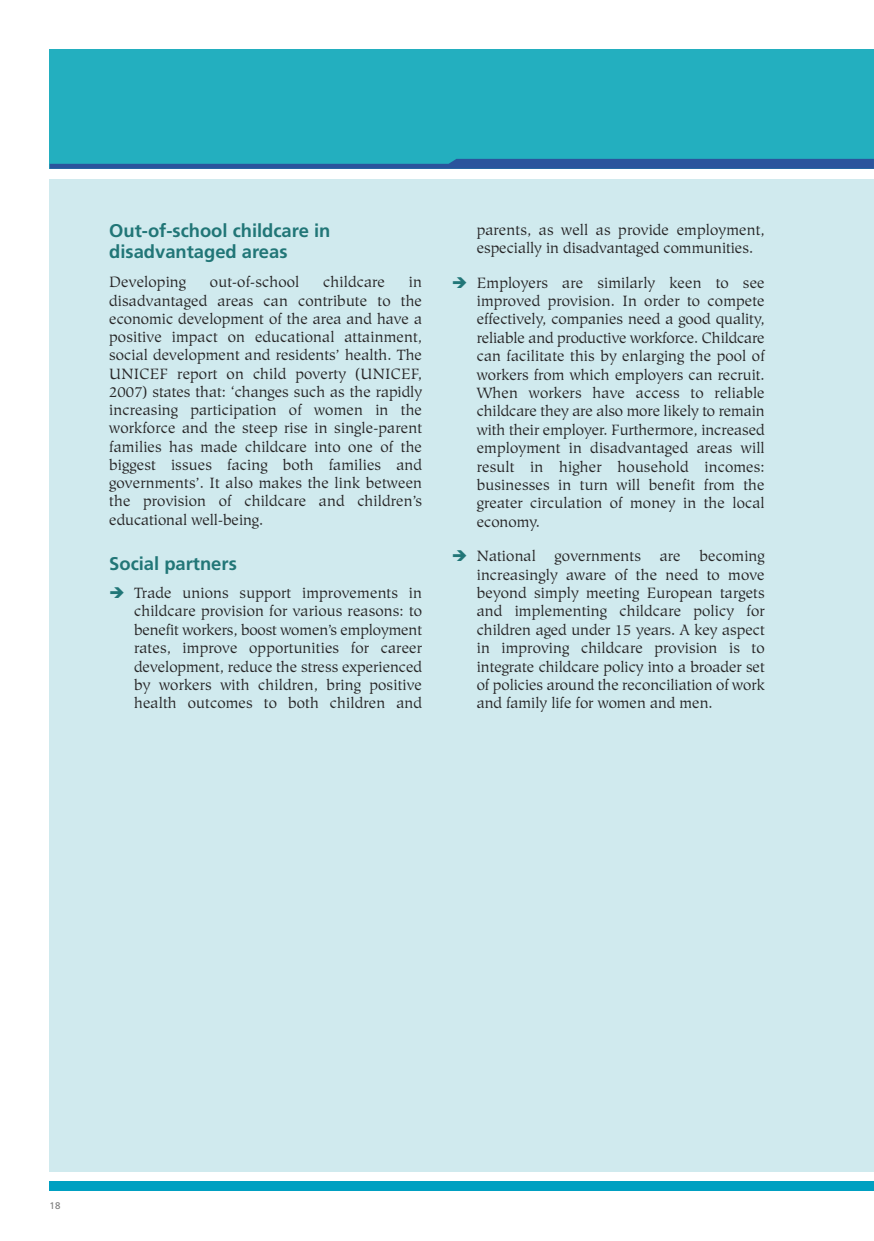
<style>
.page{position:relative;width:874px;height:1241px;background:#fff}
.page>*{position:absolute;margin:0;border:0;box-sizing:border-box;transform-origin:0 0}
.t1{font:700 18.38px/21px "Frutiger";color:#217677}
.t2{font:14.88px/18.4px "Hiroshige";letter-spacing:.01em;color:#272627;text-align:justify}
.t3{font:9.62px "Frutiger";color:#7d7d7d}
</style>
<div class="page">
<div style="left:50px;top:50px;width:823px;height:119px;background:#23afbf"></div>
<div style="left:50px;top:1181px;width:823px;height:10px;background:#00a0c1"></div>
<svg style="left:50px;top:159px;width:823px;height:10px"></svg>
<div style="left:50px;top:179px;width:823px;height:992px;background:#d0eaee"></div>
<hr style="left:873px;top:223px;width:1px;height:948px;background:#f1f9fa">
<p class="t1" style="left:109px;top:222px;width:222px">Out-of-school childcare in disadvantaged areas</p>
<p class="t2" style="left:109px;top:274px;width:78px">Developing</p>
<p class="t2" style="left:210px;top:274px;width:91px">out-of-school</p>
<p class="t2" style="left:323px;top:274px;width:63px">childcare</p>
<p class="t2" style="left:109px;top:274px;width:314px;text-indent:299px">in disadvantaged areas can contribute to the economic development of the area and have a positive impact on educational attainment, social development and residents’ health. The UNICEF report on child poverty (UNICEF, 2007) states that: ‘changes such as the rapidly increasing participation of women in the workforce and the steep rise in single-parent families has made childcare into one of the biggest issues facing both families and governments’. It also makes the link between the provision of childcare and children’s educational well-being.</p>
<p class="t1" style="left:109px;top:554px;width:129px">Social partners</p>
<p class="t2" style="left:134px;top:585px;width:289px">Trade unions support improvements in childcare provision for various reasons: to benefit workers, boost women’s employment rates, improve opportunities for career development, reduce the stress experienced by workers with children, bring positive health outcomes to both children and</p>
<p class="t2" style="left:476px;top:222px;width:289px">parents, as well as provide employment, especially in disadvantaged communities.</p>
<p class="t2" style="left:476px;top:275px;width:289px">Employers are similarly keen to see improved provision. In order to compete effectively, companies need a good quality, reliable and productive workforce. Childcare can facilitate this by enlarging the pool of workers from which employers can recruit.<br>When workers have access to reliable childcare they are also more likely to remain with their employer. Furthermore, increased employment in disadvantaged areas will result in higher household incomes: businesses in turn will benefit from the greater circulation of money in the local economy.</p>
<p class="t2" style="left:476px;top:548px;width:61px">National</p>
<p class="t2" style="left:554px;top:548px;width:88px">governments</p>
<p class="t2" style="left:659px;top:548px;width:22px">are</p>
<p class="t2" style="left:476px;top:548px;width:289px;text-indent:223px">becoming increasingly aware of the need to move beyond simply meeting European targets and implementing childcare policy for children aged under 15 years. A key aspect in improving childcare provision is to integrate childcare policy into a broader set of policies around the reconciliation of work and family life for women and men.</p>
<p class="t3" style="left:50px;top:1200px;width:12px">18</p>
</div>
